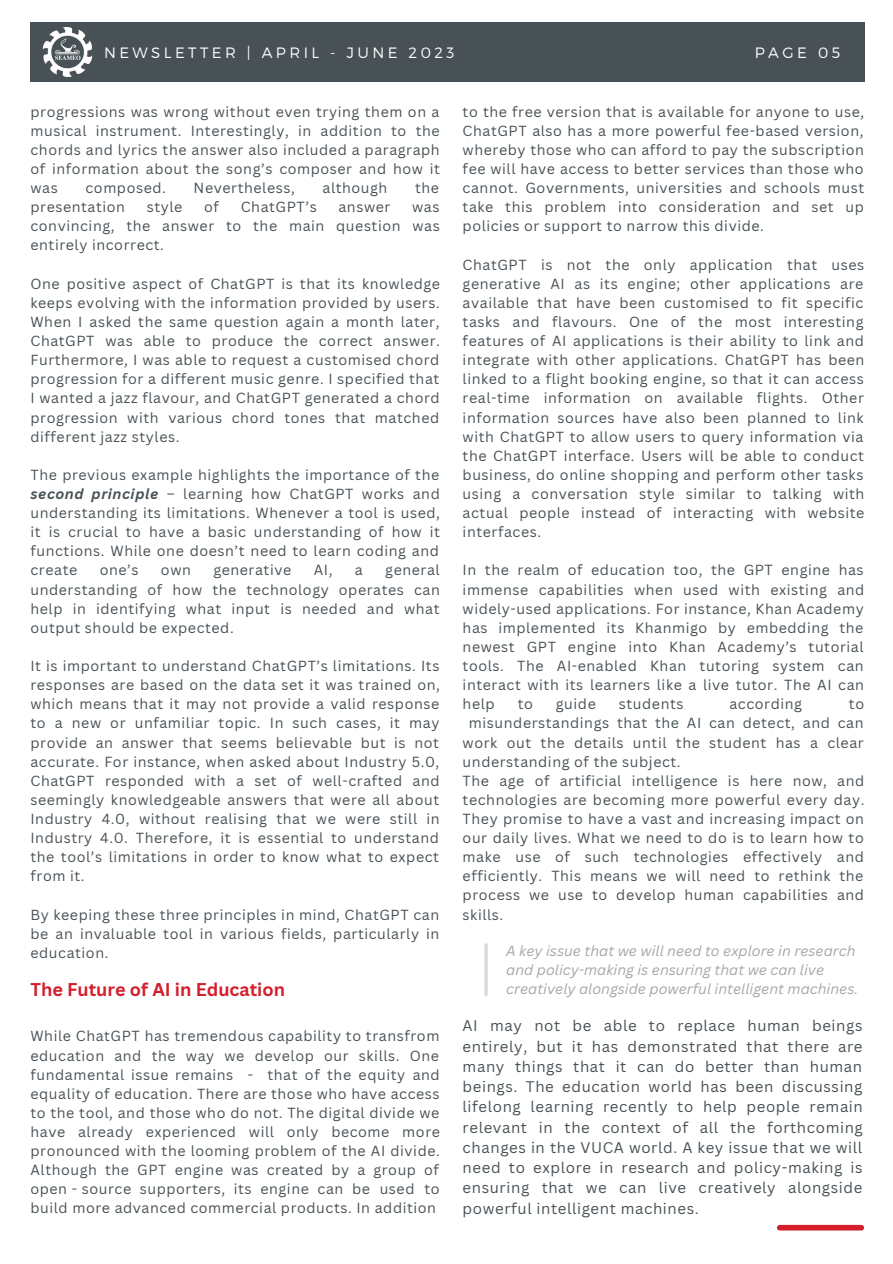
<style>
.page{position:relative;width:893px;height:1264px;background:#fff}
.page>*{position:absolute;margin:0;border:0;box-sizing:border-box;transform-origin:0 0}
.t1{font:700 18px "Canva Sans";color:#d51e2c}
.t2{font:15px/20.2px "Canva Sans";letter-spacing:.04em;color:#485155;text-align:justify}
.t3{font:300 15px "Montserrat";letter-spacing:.23em;color:#fff}
.t4{font:300 15px "Montserrat";letter-spacing:.23em;color:#fcf2e6}
.t5{font:14.25px/19px "Canva Sans";letter-spacing:.04em;color:#485155;text-align:justify}
.t6{font:italic 14.25px/19px "Canva Sans";color:#a6a6a6}
.s1{font-weight:700;font-style:italic}
</style>
<div class="page">
<div style="left:30px;top:23px;width:835px;height:59px;background:#485155"></div>
<img style="left:42px;top:28px;width:51px;height:48px">
<div style="left:776px;top:1224px;width:88px;height:6px;background:#d51e2c;border-radius:3px"></div>
<hr style="left:484px;top:943px;width:3px;height:53px;background:#d9d9d9;border-radius:2px">
<p class="t3" style="left:104px;top:43px;width:352px">NEWSLETTER | APRIL - JUNE 2023</p>
<p class="t4" style="left:754px;top:45px;width:54px">PAGE</p>
<p class="t3" style="left:754px;top:43px;width:54px">PAGE</p>
<p class="t4" style="left:817px;top:45px;width:24px">02</p>
<p class="t3" style="left:818px;top:43px;width:24px">05</p>
<p class="t5" style="left:462px;top:102px;width:403px">to the free version that is available for anyone to use, ChatGPT also has a more powerful fee-based version, whereby those who can afford to pay the subscription fee will have access to better services than those who cannot. Governments, universities and schools must take this problem into consideration and set up policies or support to narrow this divide.</p>
<p class="t5" style="left:462px;top:254px;width:403px">ChatGPT is not the only application that uses generative AI as its engine; other applications are available that have been customised to fit specific tasks and flavours. One of the most interesting features of AI applications is their ability to link and integrate with other applications. ChatGPT has been linked to a flight booking engine, so that it can access real-time information on available flights. Other information sources have also been planned to link with ChatGPT to allow users to query information via the ChatGPT interface. Users will be able to conduct business, do online shopping and perform other tasks using a conversation style similar to talking with actual people instead of interacting with website interfaces.</p>
<p class="t5" style="left:462px;top:560px;width:403px">In the realm of education too, the GPT engine has immense capabilities when used with existing and widely-used applications. For instance, Khan Academy has implemented its Khanmigo by embedding the newest GPT engine into Khan Academy’s tutorial tools. The AI-enabled Khan tutoring system can interact with its learners like a live tutor. The AI can help</p>
<p class="t5" style="left:30px;top:102px;width:411px">progressions was wrong without even trying them on a musical instrument. Interestingly, in addition to the chords and lyrics the answer also included a paragraph of information about the song’s composer and how it was</p>
<p class="t5" style="left:85px;top:178px;width:82px">composed.</p>
<p class="t5" style="left:194px;top:178px;width:103px">Nevertheless,</p>
<p class="t5" style="left:322px;top:178px;width:66px">although</p>
<p class="t5" style="left:415px;top:178px;width:25px">the</p>
<p class="t5" style="left:30px;top:197px;width:96px">presentation</p>
<p class="t5" style="left:147px;top:197px;width:37px">style</p>
<p class="t5" style="left:204px;top:197px;width:16px">of</p>
<p class="t5" style="left:241px;top:197px;width:77px">ChatGPT’s</p>
<p class="t5" style="left:338px;top:197px;width:53px">answer</p>
<p class="t5" style="left:30px;top:197px;width:411px;text-indent:381px">was convincing, the answer to the main question was entirely incorrect.</p>
<p class="t5" style="left:30px;top:273px;width:411px">One positive aspect of ChatGPT is that its knowledge keeps evolving with the information provided by users.<br>When I asked the same question again a month later, ChatGPT was able to produce the correct answer.<br>Furthermore, I was able to request a customised chord progression for a different music genre. I specified that I wanted a jazz flavour, and ChatGPT generated a chord progression with various chord tones that matched different jazz styles.</p>
<p class="t5" style="left:30px;top:465px;width:411px">The previous example highlights the importance of the <span class="s1">second principle</span> – learning how ChatGPT works and understanding its limitations. Whenever a tool is used, it is crucial to have a basic understanding of how it functions. While one doesn’t need to learn coding and create</p>
<p class="t5" style="left:30px;top:560px;width:411px;text-indent:355px">general understanding of how the technology operates can help in identifying what input is needed and what output should be expected.</p>
<p class="t5" style="left:30px;top:656px;width:411px">It is important to understand ChatGPT’s limitations. Its responses are based on the data set it was trained on, which means that it may not provide a valid response to a new or unfamiliar topic. In such cases, it may provide an answer that seems believable but is not accurate. For instance, when asked about Industry 5.0, ChatGPT responded with a set of well-crafted and seemingly knowledgeable answers that were all about Industry 4.0, without realising that we were still in Industry 4.0. Therefore, it is essential to understand the tool’s limitations in order to know what to expect from it.</p>
<p class="t5" style="left:30px;top:904px;width:410px">By keeping these three principles in mind, ChatGPT can be an invaluable tool in various fields, particularly in education.</p>
<p class="t5" style="left:100px;top:560px;width:40px">one’s</p>
<p class="t5" style="left:161px;top:560px;width:31px">own</p>
<p class="t5" style="left:213px;top:560px;width:79px">generative</p>
<p class="t5" style="left:314px;top:560px;width:20px">AI,</p>
<p class="t5" style="left:355px;top:560px;width:9px">a</p>
<p class="t5" style="left:517px;top:694px;width:17px">to</p>
<p class="t5" style="left:556px;top:694px;width:41px">guide</p>
<p class="t5" style="left:618px;top:694px;width:66px">students</p>
<p class="t5" style="left:729px;top:694px;width:74px">according</p>
<p class="t5" style="left:848px;top:694px;width:17px">to</p>
<p class="t5" style="left:469px;top:713px;width:396px">misunderstandings that the AI can detect, and can</p>
<p class="t5" style="left:462px;top:732px;width:402px">work out the details until the student has a clear</p>
<p class="t5" style="left:462px;top:751px;width:219px">understanding of the subject.</p>
<p class="t5" style="left:462px;top:770px;width:403px">The age of artificial intelligence is here now, and technologies are becoming more powerful every day.<br>They promise to have a vast and increasing impact on our daily lives. What we need to do is to learn how to make use of such technologies effectively and efficiently. This means we will need to rethink the process we use to develop human capabilities and skills.</p>
<p class="t6" style="left:506px;top:940px;width:353px">A key issue that we will need to explore in research and policy-making is ensuring that we can live creatively alongside powerful intelligent machines.</p>
<p class="t1" style="left:30px;top:976px;width:256px">The Future of AI in Education</p>
<p class="t5" style="left:30px;top:1026px;width:411px">While ChatGPT has tremendous capability to transfrom education and the way we develop our skills. One fundamental issue remains - that of the equity and equality of education. There are those who have access to the tool, and those who do not. The digital divide we have already experienced will only become more pronounced with the looming problem of the AI divide.<br>Although the GPT engine was created by a group of open - source supporters, its engine can be used to build more advanced commercial products. In addition</p>
<p class="t2" style="left:462px;top:1015px;width:401px">AI may not be able to replace human beings entirely, but it has demonstrated that there are many things that it can do better than human beings. The education world has been discussing lifelong learning recently to help people remain relevant in the context of all the forthcoming changes in the VUCA world. A key issue that we will need to explore in research and policy-making is ensuring that we can live creatively alongside powerful intelligent machines.</p>
</div>
